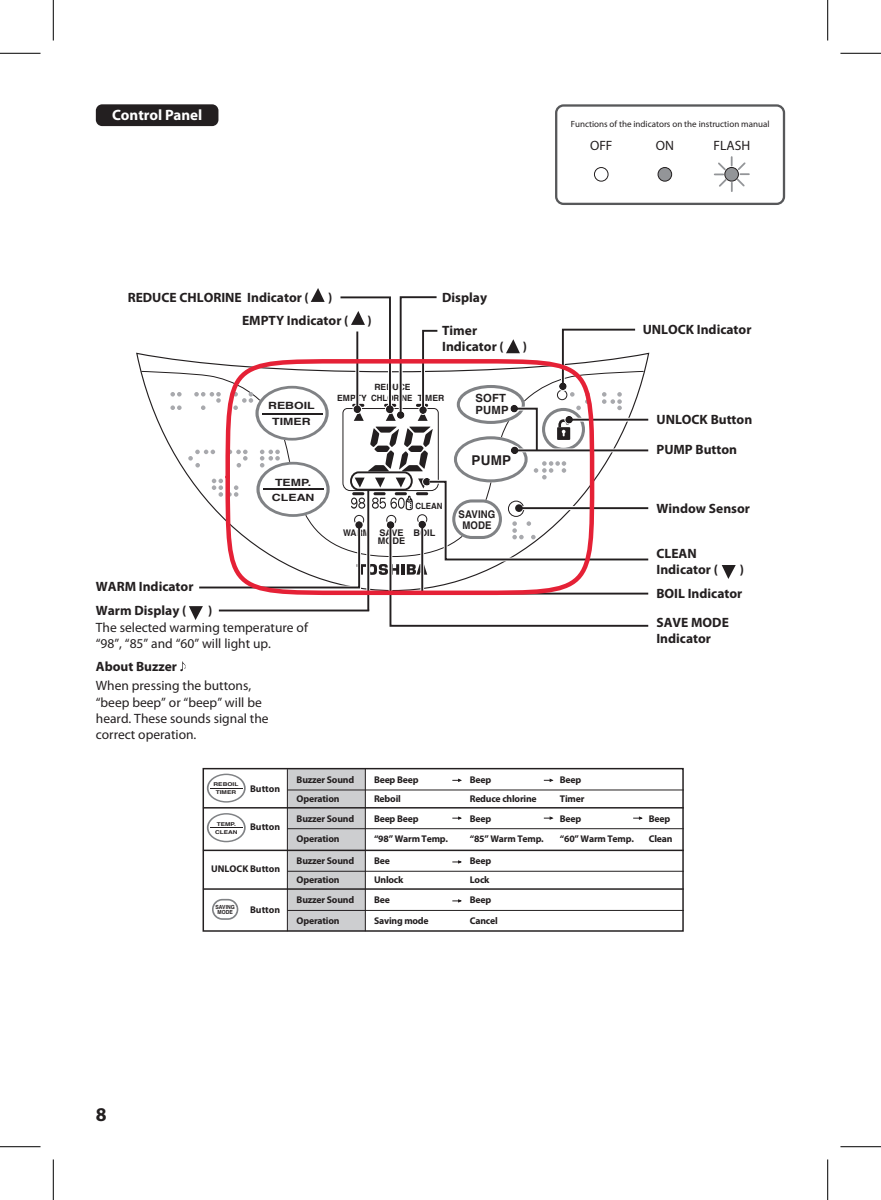
<style>
.page{position:relative;width:881px;height:1200px;background:#fff}
.page>*{position:absolute;margin:0;border:0;box-sizing:border-box;transform-origin:0 0}
.t1{font:700 19.5px "Myriad Pro";color:#231f20}
.t2{font:700 15px "Myriad Pro";color:#fff}
.t3{font:700 13.5px/16.2px "Myriad Pro";color:#231f20}
.t4{font:13.5px/16.2px "Myriad Pro";color:#231f20}
.t5{font:700 13.5px "Helvetica";color:#231f20}
.t6{font:700 11.25px/12px "Helvetica";letter-spacing:.015em;color:#231f20}
.t7{font:700 10.65px/10.2px "Helvetica";letter-spacing:.015em;color:#231f20;text-align:center;scale:.91 1}
.t8{font:700 9.9px/15.5px "Helvetica";color:#231f20;text-align:center;scale:1.24 1}
.t9{font:700 9.75px/20.5px "Myriad Pro";letter-spacing:-.02em;color:#231f20}
.t10{font:700 9.75px "Myriad Pro";color:#231f20}
.t11{font:700 9.15px/8.1px "Helvetica";color:#231f20;text-align:center;scale:.91 1}
.t12{font:9px "Myriad Pro";color:#231f20}
.t13{font:700 8.55px/10.5px "Helvetica";color:#231f20;text-align:center}
.t14{font:700 8.55px "Helvetica";color:#231f20;scale:.92 1}
.t15{font:700 5.55px/5.4px "Helvetica";letter-spacing:.015em;color:#231f20;text-align:center;scale:.91 1}
.t16{font:700 5.25px/8.2px "Helvetica";color:#231f20;text-align:center;scale:1.24 1}
</style>
<div class="page">
<div style="left:96px;top:104px;width:122px;height:22px;background:#231f20"></div>
<svg style="left:207px;top:773px;width:39px;height:29px"></svg>
<hr style="left:210px;top:787px;width:32px;height:1px;background:#231f20">
<svg style="left:207px;top:813px;width:39px;height:29px"></svg>
<hr style="left:210px;top:827px;width:32px;height:1px;background:#231f20">
<svg style="left:212px;top:898px;width:26px;height:21px"></svg>
<div style="left:287px;top:768px;width:78px;height:162px;background:#cdced0"></div>
<div style="left:202px;top:767px;width:481px;height:164px;border:1px solid #231f20"></div>
<hr style="left:203px;top:807px;width:480px;height:1px;background:#231f20">
<hr style="left:203px;top:849px;width:480px;height:2px;background:#231f20">
<hr style="left:203px;top:888px;width:480px;height:1px;background:#231f20">
<hr style="left:287px;top:789px;width:396px;height:1px;background:#231f20">
<hr style="left:287px;top:828px;width:396px;height:1px;background:#231f20">
<hr style="left:287px;top:870px;width:396px;height:1px;background:#231f20">
<hr style="left:287px;top:909px;width:396px;height:1px;background:#231f20">
<hr style="left:287px;top:769px;width:1px;height:162px;background:#231f20">
<hr style="left:365px;top:768px;width:1px;height:163px;background:#231f20">
<svg style="left:452px;top:779px;width:9px;height:2px"></svg>
<svg style="left:452px;top:816px;width:9px;height:3px"></svg>
<svg style="left:452px;top:860px;width:9px;height:3px"></svg>
<svg style="left:452px;top:899px;width:9px;height:3px"></svg>
<svg style="left:543px;top:779px;width:9px;height:2px"></svg>
<svg style="left:543px;top:816px;width:9px;height:3px"></svg>
<svg style="left:633px;top:816px;width:8px;height:3px"></svg>
<div style="left:594px;top:167px;width:14px;height:14px;border:1px solid #231f20;border-radius:50%"></div>
<div style="left:657px;top:167px;width:14px;height:14px;background:#939598;border:1px solid #211d1e;border-radius:50%"></div>
<svg style="left:714px;top:157px;width:34px;height:34px"></svg>
<div style="left:555px;top:104px;width:230px;height:101px;border:2px solid #57585a;border-radius:7px"></div>
<svg style="left:170px;top:392px;width:11px;height:4px"></svg>
<svg style="left:170px;top:405px;width:11px;height:5px"></svg>
<svg style="left:721px;top:565px;width:14px;height:14px"></svg>
<svg style="left:180px;top:661px;width:6px;height:10px"></svg>
<svg style="left:188px;top:288px;width:462px;height:339px"></svg>
<svg style="left:632px;top:506px;width:16px;height:4px"></svg>
<svg style="left:522px;top:506px;width:110px;height:4px"></svg>
<div style="left:515px;top:504px;width:7px;height:8px;background:#231f20;border-radius:50%"></div>
<hr style="left:519px;top:507px;width:129px;height:2px;background:#231f20">
<hr style="left:0;top:53px;width:40px;height:1px;background:#000">
<hr style="left:840px;top:53px;width:40px;height:1px;background:#000">
<hr style="left:0;top:1146px;width:40px;height:1px;background:#000">
<hr style="left:840px;top:1146px;width:40px;height:1px;background:#000">
<hr style="left:53px;top:0;width:1px;height:41px;background:#000">
<hr style="left:53px;top:1159px;width:1px;height:40px;background:#000">
<hr style="left:827px;top:0;width:1px;height:41px;background:#000">
<hr style="left:827px;top:1159px;width:1px;height:40px;background:#000">
<div style="left:225px;top:359px;width:369px;height:236px;border:4px solid #e52136;border-radius:116px"></div>
<h2 class="t2" style="left:112px;top:105px;width:92px">Control Panel</h2>
<p class="t12" style="left:570px;top:118px;width:200px">Functions of the indicators on the instruction manual</p>
<h3 class="t4" style="left:590px;top:137px;width:24px">OFF</h3>
<h3 class="t4" style="left:655px;top:137px;width:20px">ON</h3>
<h3 class="t4" style="left:713px;top:137px;width:38px">FLASH</h3>
<h3 class="t3" style="left:128px;top:289px;width:183px">REDUCE CHLORINE Indicator (</h3>
<h3 class="t3" style="left:328px;top:289px;width:6px">)</h3>
<h3 class="t3" style="left:242px;top:312px;width:108px">EMPTY Indicator (</h3>
<h3 class="t3" style="left:367px;top:312px;width:6px">)</h3>
<h3 class="t3" style="left:442px;top:289px;width:46px">Display</h3>
<h3 class="t3" style="left:442px;top:322px;width:63px">Timer<br>Indicator (</h3>
<p class="t8" style="left:268px;top:398px;width:39px">REBOIL<br>TIMER</p>
<p class="t8" style="left:272px;top:475px;width:36px">TEMP.<br>CLEAN</p>
<p class="t13" style="left:371px;top:382px;width:43px">REDUCE<br>CHLORINE</p>
<p class="t13" style="left:337px;top:393px;width:31px">EMPTY</p>
<p class="t13" style="left:417px;top:393px;width:28px">TIMER</p>
<p class="t6" style="left:475px;top:393px;width:35px">SOFT<br>PUMP</p>
<p class="t14" style="left:415px;top:500px;width:31px">CLEAN</p>
<p class="t11" style="left:343px;top:529px;width:103px">WARM SAVE BOIL<br>MODE</p>
<h3 class="t5" style="left:471px;top:451px;width:41px">PUMP</h3>
<p class="t7" style="left:458px;top:510px;width:42px">SAVING<br>MODE</p>
<h3 class="t3" style="left:523px;top:338px;width:6px">)</h3>
<h3 class="t3" style="left:96px;top:578px;width:99px">WARM Indicator</h3>
<h3 class="t3" style="left:96px;top:602px;width:92px">Warm Display (</h3>
<h3 class="t3" style="left:208px;top:602px;width:6px">)</h3>
<h3 class="t4" style="left:96px;top:619px;width:213px">The selected warming temperature of “98”, “85” and “60” will light up.</h3>
<h3 class="t3" style="left:96px;top:657px;width:83px">About Buzzer</h3>
<h3 class="t4" style="left:96px;top:677px;width:174px">When pressing the buttons, “beep beep” or “beep” will be heard. These sounds signal the correct operation.</h3>
<h3 class="t3" style="left:642px;top:321px;width:110px">UNLOCK Indicator</h3>
<h3 class="t3" style="left:656px;top:410px;width:97px">UNLOCK Button</h3>
<h3 class="t3" style="left:656px;top:440px;width:82px">PUMP Button</h3>
<h3 class="t3" style="left:656px;top:499px;width:95px">Window Sensor</h3>
<h3 class="t3" style="left:656px;top:545px;width:63px">CLEAN<br>Indicator (</h3>
<h3 class="t3" style="left:656px;top:557px;width:89px;line-height:23.4px;text-align:right">)<br>BOIL Indicator</h3>
<h3 class="t3" style="left:656px;top:613px;width:74px">SAVE MODE<br>Indicator</h3>
<h1 class="t1" style="left:96px;top:1101px;width:12px">8</h1>
<p class="t16" style="left:213px;top:780px;width:22px">REBOIL<br>TIMER</p>
<p class="t16" style="left:215px;top:819px;width:20px">TEMP.<br>CLEAN</p>
<p class="t9" style="left:250px;top:778px;width:31px">Button</p>
<p class="t9" style="left:250px;top:815px;width:31px">Button</p>
<p class="t10" style="left:211px;top:862px;width:70px">UNLOCK Button</p>
<p class="t9" style="left:250px;top:898px;width:31px">Button</p>
<p class="t15" style="left:215px;top:904px;width:23px">SAVING<br>MODE</p>
<p class="t9" style="left:296px;top:769px;width:59px">Buzzer Sound</p>
<p class="t9" style="left:374px;top:769px;width:46px">Beep Beep</p>
<p class="t9" style="left:469px;top:769px;width:23px">Beep</p>
<p class="t9" style="left:560px;top:769px;width:23px">Beep</p>
<p class="t9" style="left:469px;top:787px;width:68px">Reduce chlorine</p>
<p class="t9" style="left:560px;top:787px;width:26px">Timer</p>
<p class="t9" style="left:374px;top:808px;width:76px">Beep Beep<br>“98” Warm Temp.</p>
<p class="t9" style="left:374px;top:850px;width:17px">Bee</p>
<p class="t9" style="left:374px;top:889px;width:56px">Bee<br>Saving mode</p>
<p class="t9" style="left:296px;top:787px;width:44px">Operation</p>
<p class="t9" style="left:374px;top:787px;width:28px">Reboil</p>
<p class="t9" style="left:296px;top:808px;width:59px">Buzzer Sound<br>Operation</p>
<p class="t9" style="left:296px;top:851px;width:59px;line-height:18.8px">Buzzer Sound<br>Operation</p>
<p class="t9" style="left:296px;top:889px;width:59px">Buzzer Sound<br>Operation</p>
<p class="t9" style="left:469px;top:808px;width:23px">Beep</p>
<p class="t9" style="left:560px;top:808px;width:23px">Beep</p>
<p class="t9" style="left:648px;top:808px;width:23px">Beep</p>
<p class="t9" style="left:469px;top:828px;width:76px">“85” Warm Temp.</p>
<p class="t9" style="left:560px;top:828px;width:76px">“60” Warm Temp.</p>
<p class="t9" style="left:648px;top:828px;width:25px">Clean</p>
<p class="t9" style="left:469px;top:850px;width:23px">Beep</p>
<p class="t9" style="left:469px;top:889px;width:29px">Beep<br>Cancel</p>
<p class="t9" style="left:374px;top:869px;width:31px">Unlock</p>
<p class="t9" style="left:469px;top:869px;width:21px">Lock</p>
</div>
